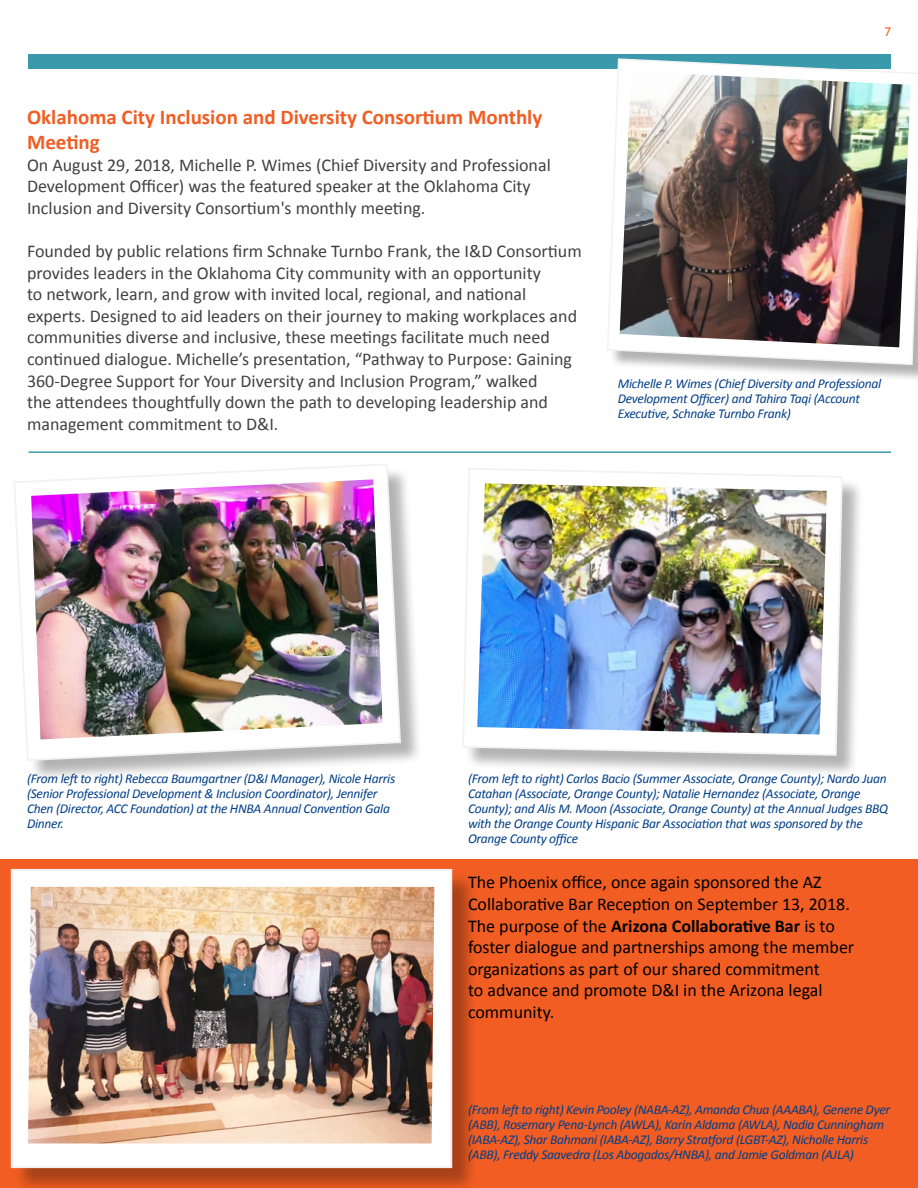
<style>
.page{position:relative;width:918px;height:1188px;background:#fff}
.page>*{position:absolute;margin:0;border:0;box-sizing:border-box;transform-origin:0 0}
.t1{font:700 21px/25.2px "Calibri";color:#f15d22}
.t2{font:18px/21.6px "Calibri";color:#404140}
.t3{font:18px/21.6px "Calibri";color:#000}
.t4{font:italic 13.5px/15px "Calibri";letter-spacing:-.02em;color:#023f88}
.t5{font:12px "Trebuchet MS";color:#f15d22}
.s1{font-weight:700}
</style>
<div class="page">
<div style="left:0;top:860px;width:918px;height:328px;background:#f15d22"></div>
<div style="left:28px;top:54px;width:863px;height:15px;background:#3a99ab"></div>
<hr style="left:28px;top:451px;width:863px;height:2px;background:#3a99ab">
<div style="left:609px;top:61px;width:309px;height:322px;background:#000;opacity:.3"></div>
<svg style="left:607px;top:58px;width:311px;height:308px"></svg>
<img style="left:620px;top:71px;width:291px;height:276px">
<div style="left:16px;top:466px;width:407px;height:317px;background:#000;opacity:.3"></div>
<svg style="left:14px;top:464px;width:388px;height:298px"></svg>
<img style="left:31px;top:479px;width:352px;height:260px">
<div style="left:14px;top:872px;width:464px;height:316px;background:#000;opacity:.3"></div>
<div style="left:11px;top:869px;width:441px;height:299px;background:#fff;border:2px solid #f2f2f2"></div>
<img style="left:28px;top:887px;width:406px;height:256px">
<div style="left:465px;top:471px;width:400px;height:307px;background:#000;opacity:.3"></div>
<svg style="left:463px;top:468px;width:381px;height:289px"></svg>
<img style="left:477px;top:483px;width:350px;height:252px">
<h1 class="t1" style="left:27px;top:103px;width:517px">Oklahoma City Inclusion and Diversity Consortium Monthly<br>Meeting</h1>
<h2 class="t2" style="left:27px;top:153px;width:525px">On August 29, 2018, Michelle P. Wimes (Chief Diversity and Professional<br>Development Officer) was the featured speaker at the Oklahoma City<br>Inclusion and Diversity Consortium's monthly meeting.</h2>
<p class="t2" style="left:27px;top:239px;width:556px">Founded by public relations firm Schnake Turnbo Frank, the I&amp;D Consortium provides leaders in the Oklahoma City community with an opportunity<br>to network, learn, and grow with invited local, regional, and national experts. Designed to aid leaders on their journey to making workplaces and communities diverse and inclusive, these meetings facilitate much need continued dialogue. Michelle’s presentation, “Pathway to Purpose: Gaining 360-Degree Support for Your Diversity and Inclusion Program,” walked<br>the attendees thoughtfully down the path to developing leadership and management commitment to D&amp;I.</p>
<p class="t5" style="left:885px;top:25px;width:8px">7</p>
<p class="t4" style="left:618px;top:376px;width:265px">Michelle P. Wimes (Chief Diversity and Professional<br>Development Officer) and Tahira Taqi (Account<br>Executive, Schnake Turnbo Frank)</p>
<p class="t4" style="left:27px;top:771px;width:370px">(From left to right) Rebecca Baumgartner (D&amp;I Manager), Nicole Harris (Senior Professional Development &amp; Inclusion Coordinator), Jennifer Chen (Director, ACC Foundation) at the HNBA Annual Convention Gala Dinner.</p>
<p class="t4" style="left:468px;top:771px;width:422px">(From left to right) Carlos Bacio (Summer Associate, Orange County); Nardo Juan Catahan (Associate, Orange County); Natalie Hernandez (Associate, Orange County); and Alis M. Moon (Associate, Orange County) at the Annual Judges BBQ with the Orange County Hispanic Bar Association that was sponsored by the Orange County office</p>
<p class="t3" style="left:468px;top:871px;width:388px">The Phoenix office, once again sponsored the AZ Collaborative Bar Reception on September 13, 2018.<br>The purpose of the <span class="s1">Arizona Collaborative Bar</span> is to foster dialogue and partnerships among the member organizations as part of our shared commitment<br>to advance and promote D&amp;I in the Arizona legal community.</p>
<p class="t4" style="left:468px;top:1101px;width:424px">(From left to right) Kevin Pooley (NABA-AZ), Amanda Chua (AAABA), Genene Dyer (ABB), Rosemary Pena-Lynch (AWLA), Karin Aldama (AWLA), Nadia Cunningham (IABA-AZ), Shar Bahmani (IABA-AZ), Barry Stratford (LGBT-AZ), Nicholle Harris (ABB), Freddy Saavedra (Los Abogados/HNBA), and Jamie Goldman (AJLA)</p>
</div>
